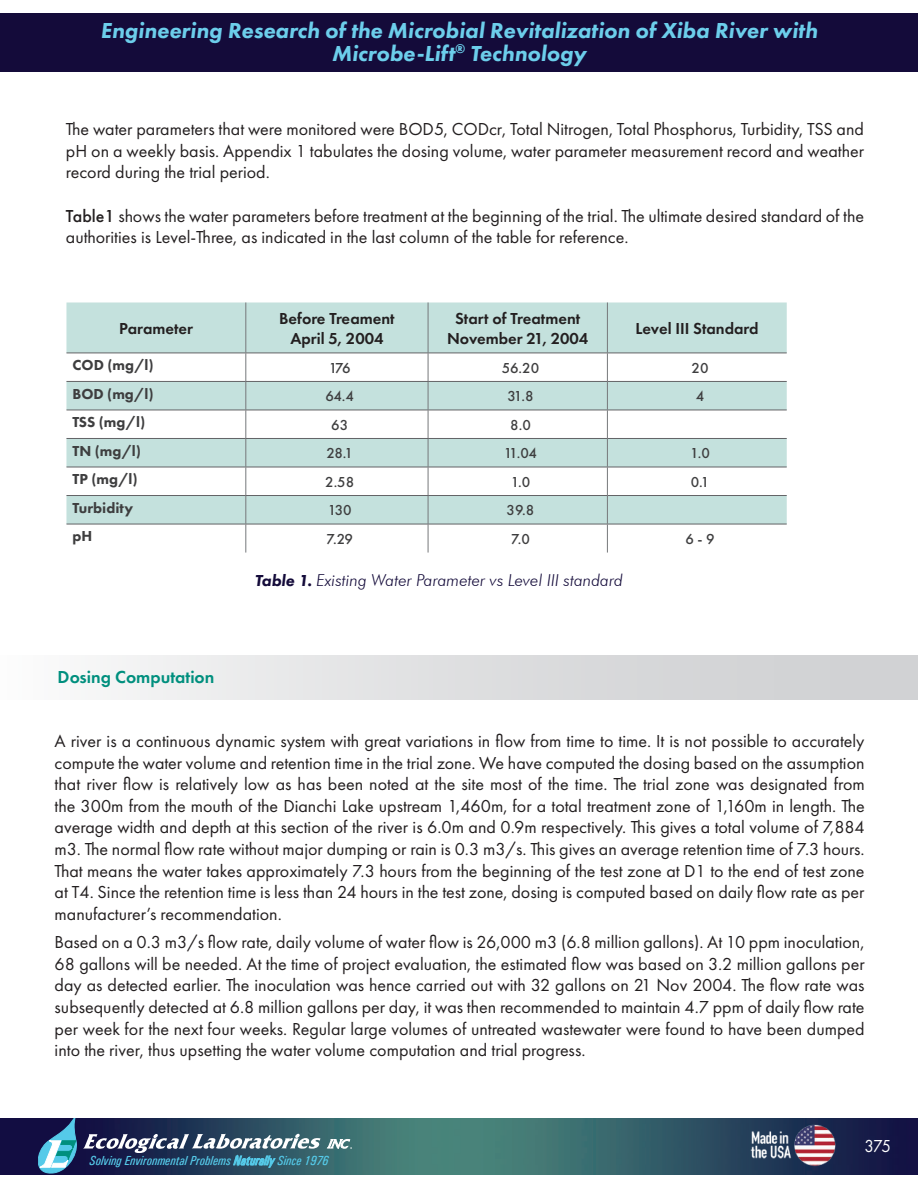
<style>
.page{position:relative;width:918px;height:1188px;background:#fff}
.page>*{position:absolute;margin:0;border:0;box-sizing:border-box;transform-origin:0 0}
.t1{font:italic 800 22.5px/22.5px "Futura PT";color:#6cceeb;text-align:center}
.t2{font:18px/21.6px "Futura PT";color:#231f20;text-align:justify}
.t3{font:600 18px "Futura PT";color:#008f7e}
.t4{font:18px "Futura PT";color:#fff;scale:.94 1}
.t5{font:600 16.5px/19.8px "Futura PT";color:#231f20;text-align:center}
.t6{font:italic 300 16.5px "Futura BT";color:#140b3a}
.t7{font:500 15px "Futura PT";letter-spacing:-.03em;color:#3e3e3f}
.t8{font:800 15px "Futura PT";color:#3e3e3f}
.t9{font:italic 500 condensed 13.2px "Univers";color:#55cae9}
.s1{font-weight:500}
.s2{font-family:"Futura PT";font-weight:800}
</style>
<div class="page">
<img style="left:0;top:1118px;width:918px;height:56px">
<svg style="left:327px;top:1139px;width:25px;height:10px"></svg>
<svg style="left:38px;top:1118px;width:283px;height:57px;background:#3c5571"></svg>
<img style="left:748px;top:1123px;width:90px;height:47px">
<div style="left:0;top:14px;width:918px;height:58px;background:#140b3a"></div>
<div style="left:0;top:655px;width:918px;height:44px;background:linear-gradient(to right,#f8f8f8,#cbccce)"></div>
<svg style="left:66px;top:303px;width:721px;height:221px;fill:#c4e1dd"></svg>
<hr style="left:245px;top:303px;width:1px;height:50px;background:#76787b">
<hr style="left:428px;top:303px;width:1px;height:50px;background:#76787b">
<hr style="left:607px;top:303px;width:1px;height:50px;background:#76787b">
<svg style="left:245px;top:354px;width:1px;height:199px"></svg>
<svg style="left:428px;top:354px;width:1px;height:199px"></svg>
<svg style="left:607px;top:354px;width:1px;height:199px"></svg>
<hr style="left:66px;top:353px;width:180px;height:1px;background:#636366">
<hr style="left:246px;top:353px;width:182px;height:1px;background:#636366">
<hr style="left:428px;top:353px;width:179px;height:1px;background:#636366">
<hr style="left:607px;top:353px;width:180px;height:1px;background:#636366">
<hr style="left:66px;top:381px;width:180px;height:1px;background:#636366">
<hr style="left:246px;top:381px;width:182px;height:1px;background:#636366">
<hr style="left:428px;top:381px;width:179px;height:1px;background:#636366">
<hr style="left:607px;top:381px;width:180px;height:1px;background:#636366">
<hr style="left:66px;top:410px;width:180px;height:1px;background:#636366">
<hr style="left:246px;top:410px;width:182px;height:1px;background:#636366">
<hr style="left:428px;top:410px;width:179px;height:1px;background:#636366">
<hr style="left:607px;top:410px;width:180px;height:1px;background:#636366">
<hr style="left:66px;top:438px;width:180px;height:1px;background:#636366">
<hr style="left:246px;top:438px;width:182px;height:1px;background:#636366">
<hr style="left:428px;top:438px;width:179px;height:1px;background:#636366">
<hr style="left:607px;top:438px;width:180px;height:1px;background:#636366">
<hr style="left:66px;top:467px;width:180px;height:1px;background:#636366">
<hr style="left:246px;top:467px;width:182px;height:1px;background:#636366">
<hr style="left:428px;top:467px;width:179px;height:1px;background:#636366">
<hr style="left:607px;top:467px;width:180px;height:1px;background:#636366">
<hr style="left:66px;top:495px;width:180px;height:1px;background:#636366">
<hr style="left:246px;top:495px;width:182px;height:1px;background:#636366">
<hr style="left:428px;top:495px;width:179px;height:1px;background:#636366">
<hr style="left:607px;top:495px;width:180px;height:1px;background:#636366">
<hr style="left:66px;top:524px;width:180px;height:1px;background:#636366">
<hr style="left:246px;top:524px;width:182px;height:1px;background:#636366">
<hr style="left:428px;top:524px;width:179px;height:1px;background:#636366">
<hr style="left:607px;top:524px;width:180px;height:1px;background:#636366">
<p class="t1" style="left:100px;top:19px;width:719px">Engineering Research of the Microbial Revitalization of Xiba River with<br>Microbe-Lift<sup>®</sup> Technology</p>
<p class="t2" style="left:66px;top:118px;width:800px">The water parameters that were monitored were BOD5, CODcr, Total Nitrogen, Total Phosphorus, Turbidity, TSS and pH on a weekly basis. Appendix 1 tabulates the dosing volume, water parameter measurement record and weather record during the trial period.</p>
<p class="t2" style="left:66px;top:205px;width:800px"><span class="s1">Table1</span> shows the water parameters before treatment at the beginning of the trial. The ultimate desired standard of the authorities is Level-Three, as indicated in the last column of the table for reference.</p>
<p class="t5" style="left:119px;top:318px;width:75px">Parameter</p>
<p class="t5" style="left:279px;top:309px;width:117px">Before Treament<br>April 5, 2004</p>
<p class="t5" style="left:447px;top:309px;width:143px">Start of Treatment<br>November 21, 2004</p>
<p class="t5" style="left:635px;top:318px;width:125px">Level III Standard</p>
<p class="t8" style="left:72px;top:356px;width:83px">COD (mg/l)</p>
<p class="t7" style="left:329px;top:359px;width:23px">176</p>
<p class="t7" style="left:502px;top:359px;width:39px">56.20</p>
<p class="t7" style="left:692px;top:359px;width:19px">20</p>
<p class="t8" style="left:72px;top:385px;width:82px">BOD (mg/l)</p>
<p class="t7" style="left:325px;top:387px;width:30px">64.4</p>
<p class="t7" style="left:507px;top:387px;width:28px">31.8</p>
<p class="t7" style="left:696px;top:387px;width:10px">4</p>
<p class="t8" style="left:72px;top:413px;width:74px">TSS (mg/l)</p>
<p class="t7" style="left:331px;top:416px;width:19px">63</p>
<p class="t7" style="left:510px;top:416px;width:22px">8.0</p>
<p class="t8" style="left:72px;top:442px;width:70px">TN (mg/l)</p>
<p class="t7" style="left:326px;top:444px;width:28px">28.1</p>
<p class="t7" style="left:504px;top:444px;width:35px">11.04</p>
<p class="t7" style="left:690px;top:444px;width:21px">1.0</p>
<p class="t8" style="left:72px;top:470px;width:67px">TP (mg/l)</p>
<p class="t7" style="left:325px;top:473px;width:31px">2.58</p>
<p class="t7" style="left:511px;top:473px;width:21px">1.0</p>
<p class="t7" style="left:691px;top:473px;width:20px">0.1</p>
<p class="t8" style="left:72px;top:499px;width:62px">Turbidity</p>
<p class="t7" style="left:328px;top:501px;width:26px">130</p>
<p class="t7" style="left:507px;top:501px;width:29px">39.8</p>
<p class="t8" style="left:72px;top:527px;width:21px">pH</p>
<p class="t7" style="left:326px;top:530px;width:28px">7.29</p>
<p class="t7" style="left:511px;top:530px;width:20px">7.0</p>
<p class="t7" style="left:686px;top:530px;width:31px">6 - 9</p>
<p class="t3" style="left:58px;top:666px;width:158px">Dosing Computation</p>
<p class="t6" style="left:255px;top:570px;width:370px"><span class="s2">Table 1.</span> Existing Water Parameter vs Level III standard</p>
<p class="t2" style="left:55px;top:730px;width:812px">A river is a continuous dynamic system with great variations in flow from time to time. It is not possible to accurately compute the water volume and retention time in the trial zone. We have computed the dosing based on the assumption that river flow is relatively low as has been noted at the site most of the time. The trial zone was designated from the 300m from the mouth of the Dianchi Lake upstream 1,460m, for a total treatment zone of 1,160m in length. The average width and depth at this section of the river is 6.0m and 0.9m respectively. This gives a total volume of 7,884 m3. The normal flow rate without major dumping or rain is 0.3 m3/s. This gives an average retention time of 7.3 hours.<br>That means the water takes approximately 7.3 hours from the beginning of the test zone at D1 to the end of test zone at T4. Since the retention time is less than 24 hours in the test zone, dosing is computed based on daily flow rate as per manufacturer’s recommendation.</p>
<p class="t2" style="left:55px;top:931px;width:812px">Based on a 0.3 m3/s flow rate, daily volume of water flow is 26,000 m3 (6.8 million gallons). At 10 ppm inoculation, 68 gallons will be needed. At the time of project evaluation, the estimated flow was based on 3.2 million gallons per day as detected earlier. The inoculation was hence carried out with 32 gallons on 21 Nov 2004. The flow rate was subsequently detected at 6.8 million gallons per day, it was then recommended to maintain 4.7 ppm of daily flow rate per week for the next four weeks. Regular large volumes of untreated wastewater were found to have been dumped into the river, thus upsetting the water volume computation and trial progress.</p>
<p class="t9" style="left:90px;top:1153px;width:241px">Solving Environmental Problems Naturally Since 1976</p>
<p class="t4" style="left:865px;top:1135px;width:30px">375</p>
</div>
